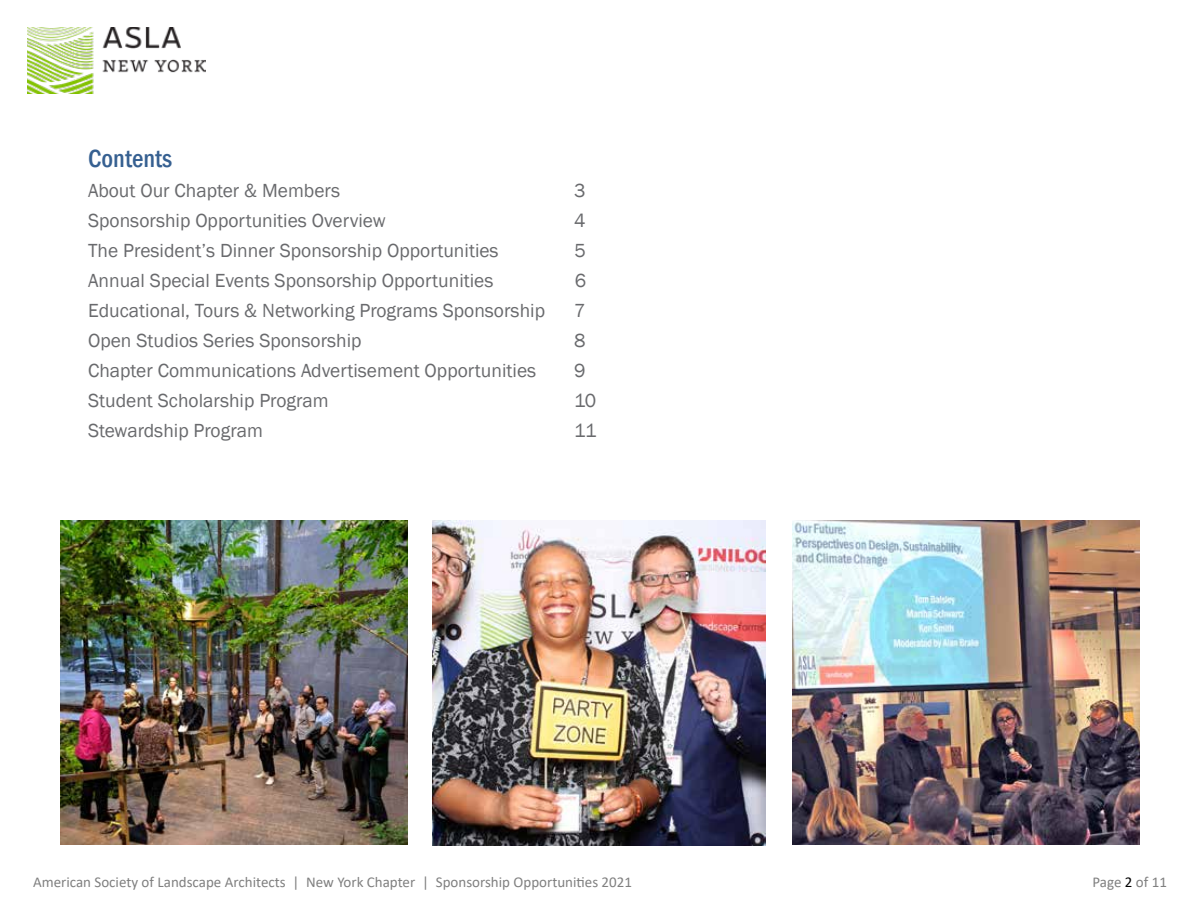
<style>
.page{position:relative;width:1200px;height:900px;background:#fff}
.page>*{position:absolute;margin:0;border:0;box-sizing:border-box;transform-origin:0 0}
.t1{font:500 condensed 25.5px "Franklin Gothic";color:#366091}
.t2{font:19.5px "Franklin Gothic";color:#696a6d}
.t3{font:15px "Calibri";color:#808080}
.s1{color:#000}
</style>
<div class="page">
<img style="left:60px;top:521px;width:348px;height:324px">
<img style="left:792px;top:521px;width:348px;height:324px">
<img style="left:27px;top:27px;width:178px;height:66px">
<img style="left:433px;top:521px;width:333px;height:325px">
<h1 class="t1" style="left:88px;top:142px;width:85px">Contents</h1>
<p class="t2" style="left:88px;top:179px;width:254px">About Our Chapter &amp; Members</p>
<p class="t2" style="left:574px;top:179px;width:13px">3</p>
<p class="t2" style="left:88px;top:209px;width:299px">Sponsorship Opportunities Overview</p>
<p class="t2" style="left:574px;top:209px;width:13px">4</p>
<p class="t2" style="left:88px;top:239px;width:412px">The President’s Dinner Sponsorship Opportunities</p>
<p class="t2" style="left:574px;top:239px;width:13px">5</p>
<p class="t2" style="left:88px;top:269px;width:407px">Annual Special Events Sponsorship Opportunities</p>
<p class="t2" style="left:575px;top:269px;width:13px">6</p>
<p class="t2" style="left:88px;top:299px;width:459px">Educational, Tours &amp; Networking Programs Sponsorship</p>
<p class="t2" style="left:574px;top:299px;width:13px">7</p>
<p class="t2" style="left:88px;top:329px;width:275px">Open Studios Series Sponsorship</p>
<p class="t2" style="left:574px;top:329px;width:13px">8</p>
<p class="t2" style="left:88px;top:359px;width:450px">Chapter Communications Advertisement Opportunities</p>
<p class="t2" style="left:574px;top:359px;width:13px">9</p>
<p class="t2" style="left:88px;top:389px;width:242px">Student Scholarship Program</p>
<p class="t2" style="left:574px;top:389px;width:24px">10</p>
<p class="t2" style="left:88px;top:419px;width:176px">Stewardship Program</p>
<p class="t2" style="left:574px;top:419px;width:24px">11</p>
<p class="t3" style="left:33px;top:871px;width:601px">American Society of Landscape Architects | New York Chapter | Sponsorship Opportunities 2021</p>
<p class="t3" style="left:1093px;top:871px;width:76px">Page <span class="s1">2</span> of 11</p>
</div>
